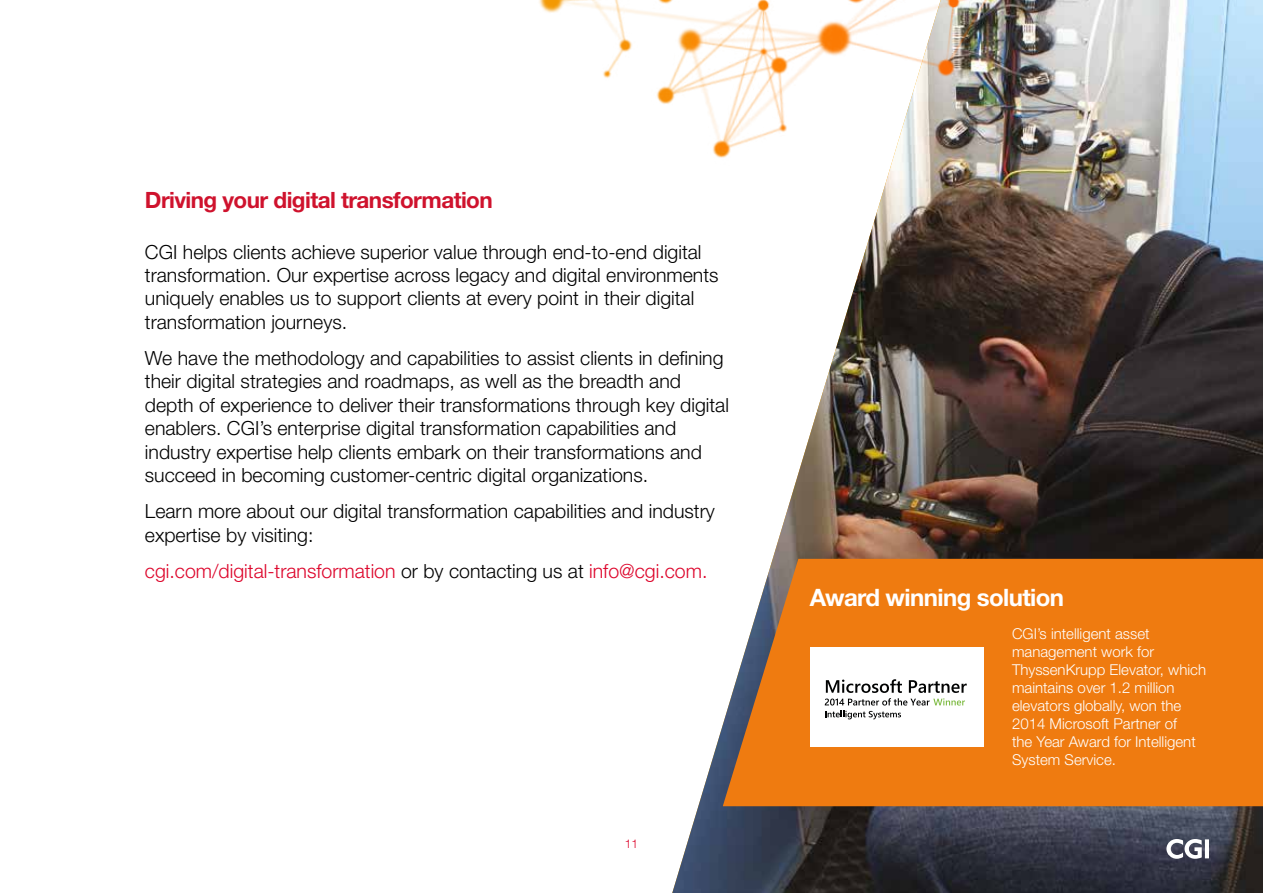
<style>
.page{position:relative;width:1263px;height:893px;background:#fff}
.page>*{position:absolute;margin:0;border:0;box-sizing:border-box;transform-origin:0 0}
.t1{font:700 24px "Helvetica Neue LT Std";letter-spacing:-.025em;color:#fff}
.t2{font:700 22.5px "Helvetica Neue LT Std";letter-spacing:-.025em;color:#cf122d}
.t3{font:300 19.5px/23.4px "Helvetica Neue LT Std";color:#000}
.t4{font:300 19.5px "Helvetica Neue LT Std";color:#dd052b}
.t5{font:300 15px/18px "Helvetica Neue LT Std";color:#fff}
.t6{font:300 12px "Helvetica Neue";color:#dd052b}
.s1{color:#000}
</style>
<div class="page">
<img style="left:672px;top:0;width:591px;height:893px">
<img style="left:539px;top:0;width:681px;height:224px">
<svg style="left:723px;top:559px;width:540px;height:247px;background:#e87e1d"></svg>
<div style="left:810px;top:648px;width:174px;height:99px;background:#fff"></div>
<svg style="left:825px;top:679px;width:142px;height:26px"></svg>
<svg style="left:825px;top:711px;width:76px;height:8px"></svg>
<svg style="left:1166px;top:839px;width:43px;height:20px"></svg>
<p class="t2" style="left:145px;top:186px;width:349px">Driving your digital transformation</p>
<p class="t3" style="left:145px;top:240px;width:575px">CGI helps clients achieve superior value through end-to-end digital transformation. Our expertise across legacy and digital environments uniquely enables us to support clients at every point in their digital transformation journeys.</p>
<p class="t3" style="left:145px;top:346px;width:586px">We have the methodology and capabilities to assist clients in defining their digital strategies and roadmaps, as well as the breadth and depth of experience to deliver their transformations through key digital enablers. CGI’s enterprise digital transformation capabilities and industry expertise help clients embark on their transformations and succeed in becoming customer-centric digital organizations.</p>
<p class="t3" style="left:145px;top:499px;width:571px">Learn more about our digital transformation capabilities and industry expertise by visiting:</p>
<p class="t4" style="left:145px;top:559px;width:564px">cgi.com/digital-transformation <span class="s1">or by contacting us at</span> info@cgi.com.</p>
<p class="t6" style="left:625px;top:836px;width:15px">11</p>
<p class="t1" style="left:810px;top:583px;width:256px">Award winning solution</p>
<p class="t5" style="left:1012px;top:624px;width:195px">CGI’s intelligent asset management work for<br>ThyssenKrupp Elevator, which maintains over 1.2 million elevators globally, won the<br>2014 Microsoft Partner of<br>the Year Award for Intelligent<br>System Service.</p>
</div>
